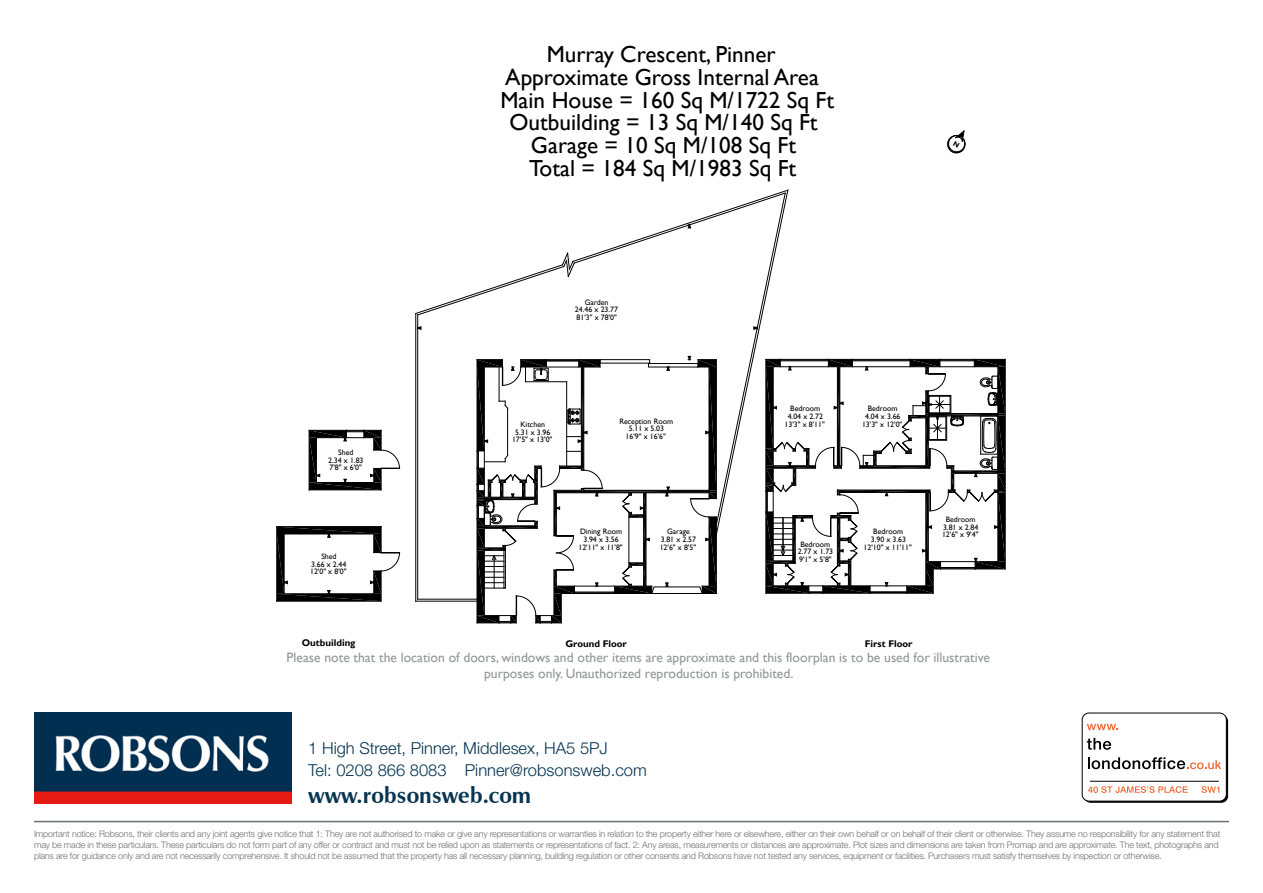
<style>
.page{position:relative;width:1263px;height:893px;background:#fff}
.page>*{position:absolute;margin:0;border:0;box-sizing:border-box;transform-origin:0 0}
.t1{font:23.25px/22.6px "Gill Sans";color:#000;text-align:center}
.t2{font:700 22.5px "Zapf Humanist 601 BT";color:#063451}
.t3{font:300 16.5px "Helvetica Neue LT Std";color:#063451}
.t4{font:13.65px/15.6px "Gill Sans";color:#939598;text-align:center}
.t5{font:700 9.6px "Gill Sans";color:#000}
.t6{font:300 9px/10.8px "Helvetica Neue LT Std";letter-spacing:-.02em;color:#6d6e71}
.t7{font:7.8px/7.6px "Gill Sans";color:#000;text-align:center}
</style>
<div class="page">
<hr style="left:34px;top:821px;width:1195px;height:1px;background:#6d6e71">
<img style="left:34px;top:712px;width:257px;height:92px">
<hr style="left:1005px;top:359px;width:1px;height:210px;background:#000">
<hr style="left:277px;top:601px;width:104px;height:1px;background:#000">
<hr style="left:277px;top:526px;width:104px;height:1px;background:#000">
<svg style="left:309px;top:430px;width:91px;height:60px"></svg>
<svg style="left:277px;top:527px;width:123px;height:74px"></svg>
<svg style="left:415px;top:189px;width:590px;height:434px"></svg>
<div style="left:1084px;top:715px;width:144px;height:88px;background:#0b0b0b;border-radius:7px"></div>
<div style="left:1082px;top:713px;width:144px;height:88px;background:#fff;border-radius:7px"></div>
<div style="left:1082px;top:713px;width:144px;height:88px;border:1px solid #000;border-radius:7px"></div>
<svg style="left:1087px;top:724px;width:31px;height:6px"></svg>
<svg style="left:1087px;top:738px;width:24px;height:12px"></svg>
<svg style="left:1088px;top:757px;width:133px;height:12px"></svg>
<hr style="left:1090px;top:781px;width:129px;height:1px;background:#000">
<svg style="left:1088px;top:786px;width:100px;height:7px"></svg>
<svg style="left:1201px;top:786px;width:18px;height:7px"></svg>
<svg style="left:947px;top:130px;width:19px;height:24px"></svg>
<h1 class="t1" style="left:500px;top:44px;width:335px">Murray Crescent, Pinner<br>Approximate Gross Internal Area<br>Main House = 160 Sq M/1722 Sq Ft<br>Outbuilding = 13 Sq M/140 Sq Ft<br>Garage = 10 Sq M/108 Sq Ft<br>Total = 184 Sq M/1983 Sq Ft</h1>
<p class="t7" style="left:575px;top:298px;width:45px">Garden<br>24.46 x 23.77<br>81'3" x 78'0"</p>
<p class="t7" style="left:328px;top:449px;width:37px">Shed<br>2.34 x 1.83<br>7'8" x 6'0"</p>
<p class="t7" style="left:310px;top:553px;width:38px">Shed<br>3.66 x 2.44<br>12'0" x 8'0"</p>
<p class="t7" style="left:512px;top:421px;width:42px">Kitchen<br>5.31 x 3.96<br>17'5" x 13'0"</p>
<p class="t7" style="left:619px;top:417px;width:55px">Reception Room<br>5.11 x 5.03<br>16'9" x 16'6"</p>
<p class="t7" style="left:578px;top:528px;width:46px">Dining Room<br>3.94 x 3.56<br>12'11" x 11'8"</p>
<p class="t7" style="left:660px;top:528px;width:38px">Garage<br>3.81 x 2.57<br>12'6" x 8'5"</p>
<p class="t7" style="left:784px;top:405px;width:42px">Bedroom<br>4.04 x 2.72<br>13'3" x 8'11"</p>
<p class="t7" style="left:862px;top:405px;width:42px">Bedroom<br>4.04 x 3.66<br>13'3" x 12'0"</p>
<p class="t7" style="left:798px;top:540px;width:37px">Bedroom<br>2.77 x 1.73<br>9'1" x 5'8"</p>
<p class="t7" style="left:864px;top:528px;width:50px">Bedroom<br>3.90 x 3.63<br>12'10" x 11'11"</p>
<p class="t5" style="left:302px;top:637px;width:55px">Outbuilding</p>
<p class="t5" style="left:565px;top:638px;width:63px">Ground Floor</p>
<p class="t5" style="left:865px;top:638px;width:49px">First Floor</p>
<p class="t7" style="left:942px;top:516px;width:38px">Bedroom<br>3.81 x 2.84<br>12'6" x 9'4"</p>
<h3 class="t4" style="left:287px;top:650px;width:705px">Please note that the location of doors, windows and other items are approximate and this floorplan is to be used for illustrative purposes only. Unauthorized reproduction is prohibited.</h3>
<h3 class="t3" style="left:308px;top:738px;width:301px">1 High Street, Pinner, Middlesex, HA5 5PJ</h3>
<h3 class="t3" style="left:308px;top:760px;width:340px">Tel: 0208 866 8083 Pinner@robsonsweb.com</h3>
<h2 class="t2" style="left:308px;top:781px;width:225px">www.robsonsweb.com</h2>
<p class="t6" style="left:34px;top:828px;width:1188px">Important notice: Robsons, their clients and any joint agents give notice that 1: They are not authorised to make or give any representations or warranties in relation to the property either here or elsewhere, either on their own behalf or on behalf of their client or otherwise. They assume no responsibility for any statement that may be made in these particulars. These particulars do not form part of any offer or contract and must not be relied upon as statements or representations of fact. 2: Any areas, measurements or distances are approximate. Plot sizes and dimensions are taken from Promap and are approximate. The text, photographs and plans are for guidance only and are not necessarily comprehensive. It should not be assumed that the property has all necessary planning, building regulation or other consents and Robsons have not tested any services, equipment or facilities. Purchasers must satisfy themselves by inspection or otherwise.</p>
</div>
